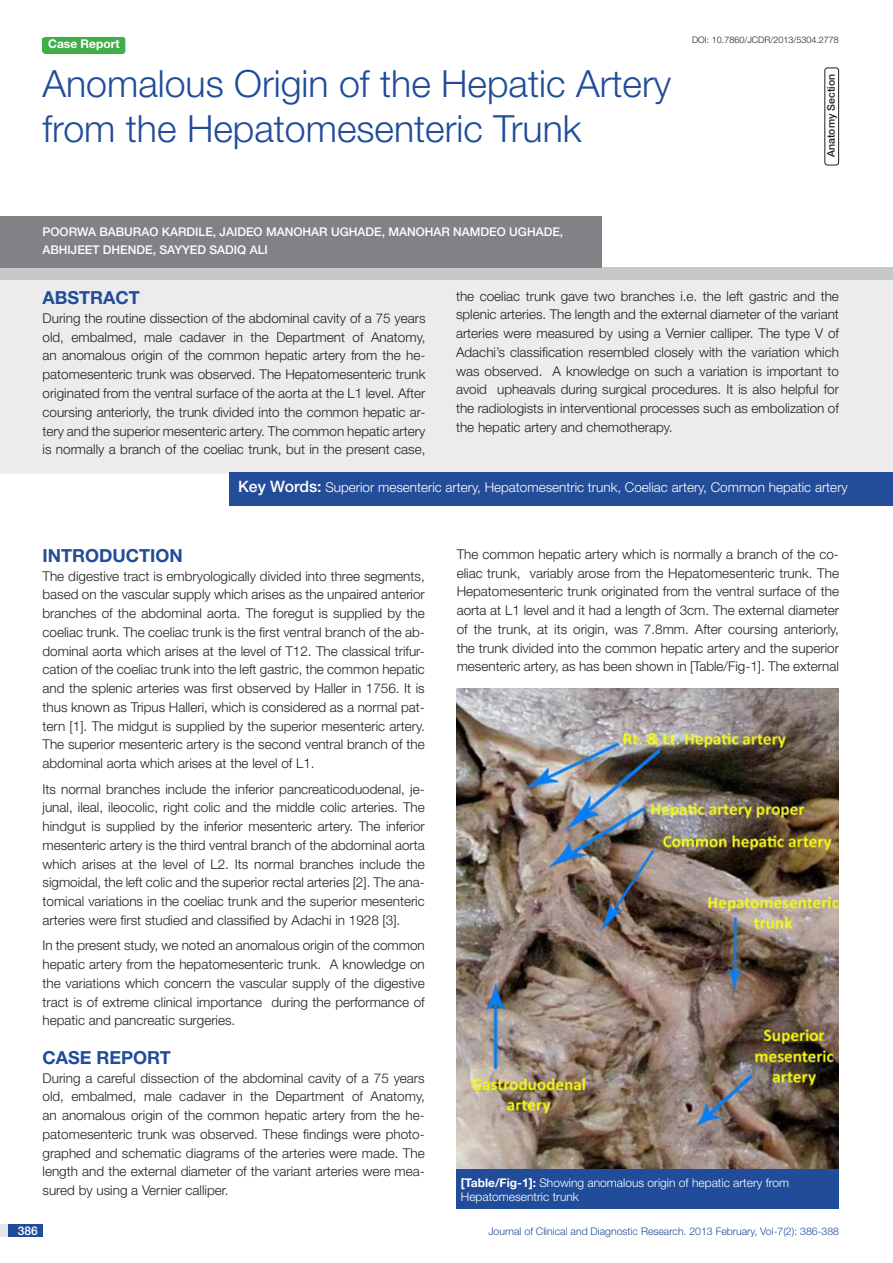
<style>
.page{position:relative;width:893px;height:1263px;background:#fff}
.page>*{position:absolute;margin:0;border:0;box-sizing:border-box;transform-origin:0 0}
.t1{font:300 37.5px/45px "Helvetica Neue";color:#214c99}
.Level_1{font:700 18px "Helvetica Neue";color:#214c99}
.Abstract_head{font:700 18px "Helvetica Neue";color:#214c99}
.Body_text{font:300 13.5px/18.8px "Helvetica Neue";color:#231f20;text-align:justify}
.Abstract_text{font:300 13.5px/18.8px "Helvetica Neue";color:#231f20;text-align:justify}
.t2{font:300 13.5px "Helvetica Neue";color:#fff}
.Author{font:500 12px "Helvetica Neue";color:#fff}
.Table_text{font:300 12px/14.4px "Helvetica Neue";color:#fff}
.t3{font:700 12px "Helvetica Neue";color:#fff}
.t4{font:300 10.5px "Helvetica Neue";color:#214c99}
.t5{font:500 10.5px "Helvetica Neue";color:#231f20}
.DOI{font:300 9px "Helvetica Neue";color:#231f20}
.s1{color:#244d99}
.s2{font-weight:500;font-size:15.75px}
.s3{font-weight:700}
</style>
<div class="page">
<div style="left:0;top:1224px;width:43px;height:13px;background:#e6e7e9"></div>
<div style="left:8px;top:1224px;width:35px;height:13px;background:#214c99"></div>
<div style="left:43px;top:37px;width:82px;height:17px;background:#40ae49;border-radius:3px"></div>
<div style="left:0;top:274px;width:893px;height:199px;background:#ececee"></div>
<div style="left:0;top:268px;width:893px;height:12px;background:#c7c8ca"></div>
<div style="left:230px;top:472px;width:663px;height:33px;background:#244d99"></div>
<div style="left:0;top:216px;width:601px;height:52px;background:#808285"></div>
<div style="left:824px;top:68px;width:15px;height:97px;border:1px solid #231f20;border-radius:3px"></div>
<img style="left:457px;top:688px;width:382px;height:481px">
<div style="left:457px;top:1169px;width:382px;height:40px;background:#214c99"></div>
<p class="t3" style="left:48px;top:37px;width:73px">CASE REPORT</p>
<p class="t1" style="left:43px;top:60px;width:630px">Anomalous Origin of the Hepatic Artery from the Hepatomesenteric Trunk</p>
<p class="DOI" style="left:692px;top:35px;width:148px">DOI: 10.7860/JCDR/2013/5304.2778</p>
<p class="t5" style="left:825px;top:157px;width:84px;rotate:-90deg">ANATOMY SECTION</p>
<p class="Author" style="left:43px;top:224px;width:522px">POORWA BABURAO KARDILE, JAIDEO MANOHAR UGHADE, MANOHAR NAMDEO UGHADE,</p>
<p class="Author" style="left:43px;top:243px;width:227px">ABHIJEET DHENDE, SAYYED SADIQ ALI</p>
<p class="Abstract_head" style="left:43px;top:287px;width:99px">ABST<span class="s1">RAC</span>T</p>
<p class="Abstract_text" style="left:43px;top:308px;width:384px">During the routine dissection of the abdominal cavity of a 75 years old, embalmed, male cadaver in the Department of Anatomy, an anomalous origin of the common hepatic artery from the he&shy;patomesenteric trunk was observed. The Hepatomesenteric trunk originated from the ventral surface of the aorta at the L1 level. After coursing anteriorly, the trunk divided into the common hepatic ar&shy;tery and the superior mesenteric artery. The common hepatic artery is normally a branch of the coeliac trunk, but in the present case,</p>
<p class="Abstract_text" style="left:456px;top:286px;width:384px">the coeliac trunk gave two branches i.e. the left gastric and the splenic arteries. The length and the external diameter of the variant arteries were measured by using a Vernier calliper. The type V of Adachi’s classification resembled closely with the variation which was observed. A knowledge on such a variation is important to avoid upheavals during surgical procedures. It is also helpful for the radiologists in interventional processes such as embolization of the hepatic artery and chemotherapy.</p>
<p class="t2" style="left:238px;top:479px;width:611px"><span class="s2">KEY WORDS:</span> Superior mesenteric artery, Hepatomesentric trunk, Coeliac artery, Common hepatic artery</p>
<p class="Level_1" style="left:43px;top:544px;width:142px">INTRODUCTION</p>
<p class="Body_text" style="left:43px;top:566px;width:384px">The digestive tract is embryologically divided into three segments, based on the vascular supply which arises as the unpaired anterior branches of the abdominal aorta. The foregut is supplied by the coeliac trunk. The coeliac trunk is the first ventral branch of the ab&shy;dominal aorta which arises at the level of T12. The classical trifur&shy;cation of the coeliac trunk into the left gastric, the common hepatic and the splenic arteries was first observed by Haller in 1756. It is thus known as Tripus Halleri, which is considered as a normal pat&shy;tern [1]. The midgut is supplied by the superior mesenteric artery.<br>The superior mesenteric artery is the second ventral branch of the abdominal aorta which arises at the level of L1.</p>
<p class="Body_text" style="left:43px;top:779px;width:384px">Its normal branches include the inferior pancreaticoduodenal, je&shy;junal, ileal, ileocolic, right colic and the middle colic arteries. The hindgut is supplied by the inferior mesenteric artery. The inferior mesenteric artery is the third ventral branch of the abdominal aorta which arises at the level of L2. Its normal branches include the sigmoidal, the left colic and the superior rectal arteries [2]. The ana&shy;tomical variations in the coeliac trunk and the superior mesenteric arteries were first studied and classified by Adachi in 1928 [3].</p>
<p class="Body_text" style="left:43px;top:936px;width:384px">In the present study, we noted an anomalous origin of the common hepatic artery from the hepatomesenteric trunk. A knowledge on the variations which concern the vascular supply of the digestive tract is of extreme clinical importance during the performance of hepatic and pancreatic surgeries.</p>
<p class="Level_1" style="left:43px;top:1046px;width:117px">CASE REPORT</p>
<p class="Body_text" style="left:43px;top:1068px;width:384px">During a careful dissection of the abdominal cavity of a 75 years old, embalmed, male cadaver in the Department of Anatomy, an anomalous origin of the common hepatic artery from the he&shy;patomesenteric trunk was observed. These findings were photo&shy;graphed and schematic diagrams of the arteries were made. The length and the external diameter of the variant arteries were mea&shy;sured by using a Vernier calliper.</p>
<p class="Body_text" style="left:457px;top:544px;width:384px">The common hepatic artery which is normally a branch of the co&shy;eliac trunk, variably arose from the Hepatomesenteric trunk. The Hepatomesenteric trunk originated from the ventral surface of the aorta at L1 level and it had a length of 3cm. The external diameter of the trunk, at its origin, was 7.8mm. After coursing anteriorly, the trunk divided into the common hepatic artery and the superior mesenteric artery, as has been shown in [Table/Fig-1]. The external</p>
<p class="Table_text" style="left:461px;top:1175px;width:330px"><span class="s3">[TABLE/FIG-1]:</span> Showing anomalous origin of hepatic artery from<br>Hepatomesentric trunk</p>
<p class="Author" style="left:18px;top:1223px;width:22px">386</p>
<p class="t4" style="left:488px;top:1225px;width:352px">Journal of Clinical and Diagnostic Research. 2013 February, Vol-7(2): 386-388</p>
</div>
